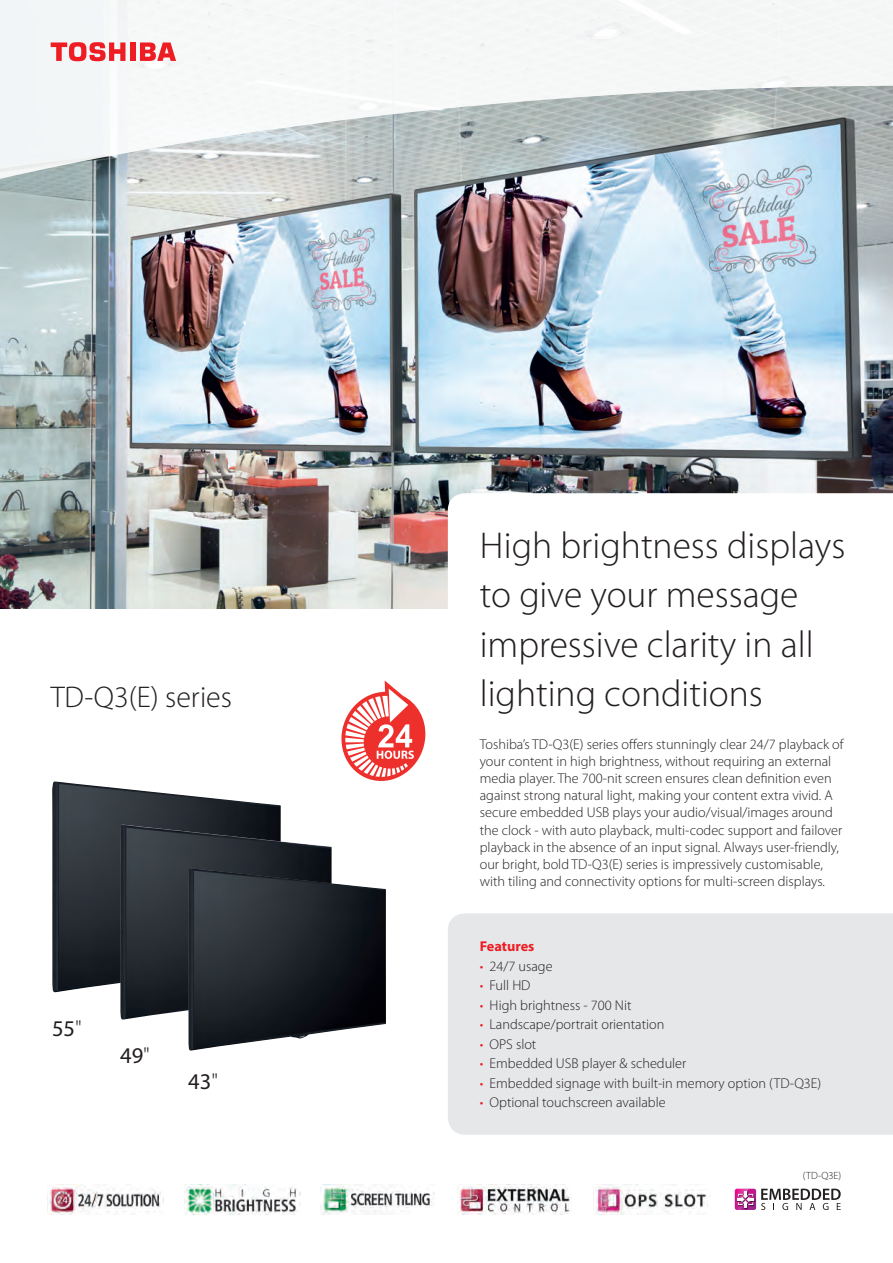
<style>
.page{position:relative;width:893px;height:1263px;background:#fff}
.page>*{position:absolute;margin:0;border:0;box-sizing:border-box;transform-origin:0 0}
.t1{font:300 37.5px/49.5px "Myriad Pro";color:#231f20}
.t2{font:300 30px "Myriad Pro";color:#231f20}
.t3{font:22.5px "Myriad Pro";color:#231f20}
.t4{font:300 14.25px/17.1px "Myriad Pro";color:#231f20}
.t5{font:700 14.25px "Myriad Pro";color:#ee1d23}
.t6{font:300 10.5px "Myriad Pro";color:#231f20}
.s1{font-weight:300}
.s2{color:#ee1d23}
</style>
<div class="page">
<img style="left:52px;top:781px;width:229px;height:211px">
<img style="left:120px;top:824px;width:211px;height:195px">
<img style="left:0;top:185px;width:892px;height:423px">
<svg style="left:447px;top:493px;width:445px;height:116px"></svg>
<div style="left:448px;top:913px;width:444px;height:221px;background:#e6e7e9"></div>
<svg style="left:0;top:0;width:892px;height:185px;fill:#f4f6f6"></svg>
<div style="left:130px;top:42px;width:5px;height:19px;background:#ee1d23"></div>
<svg style="left:140px;top:42px;width:36px;height:19px"></svg>
<svg style="left:51px;top:42px;width:74px;height:19px"></svg>
<img style="left:47px;top:1184px;width:117px;height:30px">
<svg style="left:734px;top:1188px;width:106px;height:21px"></svg>
<img style="left:320px;top:1184px;width:114px;height:30px">
<img style="left:184px;top:1184px;width:116px;height:30px">
<img style="left:593px;top:1184px;width:115px;height:30px">
<img style="left:188px;top:868px;width:198px;height:182px">
<svg style="left:341px;top:680px;width:85px;height:100px"></svg>
<img style="left:457px;top:1184px;width:113px;height:30px">
<p class="t2" style="left:51px;top:680px;width:183px">TD-Q3(E) series</p>
<p class="t3" style="left:52px;top:1014px;width:31px">55<span class="s1">"</span></p>
<p class="t3" style="left:120px;top:1041px;width:31px">49<span class="s1">"</span></p>
<p class="t3" style="left:188px;top:1067px;width:31px">43<span class="s1">"</span></p>
<p class="t1" style="left:479px;top:520px;width:367px">High brightness displays to give your message impressive clarity in all lighting conditions</p>
<p class="t4" style="left:479px;top:735px;width:365px">Toshiba’s TD-Q3(E) series offers stunningly clear 24/7 playback of your content in high brightness, without requiring an external media player. The 700-nit screen ensures clean definition even against strong natural light, making your content extra vivid. A secure embedded USB plays your audio/visual/images around the clock - with auto playback, multi-codec support and failover playback in the absence of an input signal. Always user-friendly, our bright, bold TD-Q3(E) series is impressively customisable, with tiling and connectivity options for multi-screen displays.</p>
<p class="t5" style="left:479px;top:936px;width:56px">Features</p>
<p class="t4" style="left:479px;top:957px;width:74px"><span class="s2">•</span> 24/7 usage</p>
<p class="t4" style="left:479px;top:977px;width:52px"><span class="s2">•</span> Full HD</p>
<p class="t4" style="left:479px;top:996px;width:153px"><span class="s2">•</span> High brightness - 700 Nit</p>
<p class="t4" style="left:479px;top:1015px;width:186px"><span class="s2">•</span> Landscape/portrait orientation</p>
<p class="t4" style="left:479px;top:1035px;width:58px"><span class="s2">•</span> OPS slot</p>
<p class="t4" style="left:479px;top:1054px;width:208px"><span class="s2">•</span> Embedded USB player &amp; scheduler</p>
<p class="t4" style="left:479px;top:1074px;width:343px"><span class="s2">•</span> Embedded signage with built-in memory option (TD-Q3E)</p>
<p class="t4" style="left:479px;top:1093px;width:187px"><span class="s2">•</span> Optional touchscreen available</p>
<p class="t6" style="left:802px;top:1169px;width:40px">(TD-Q3E)</p>
</div>
